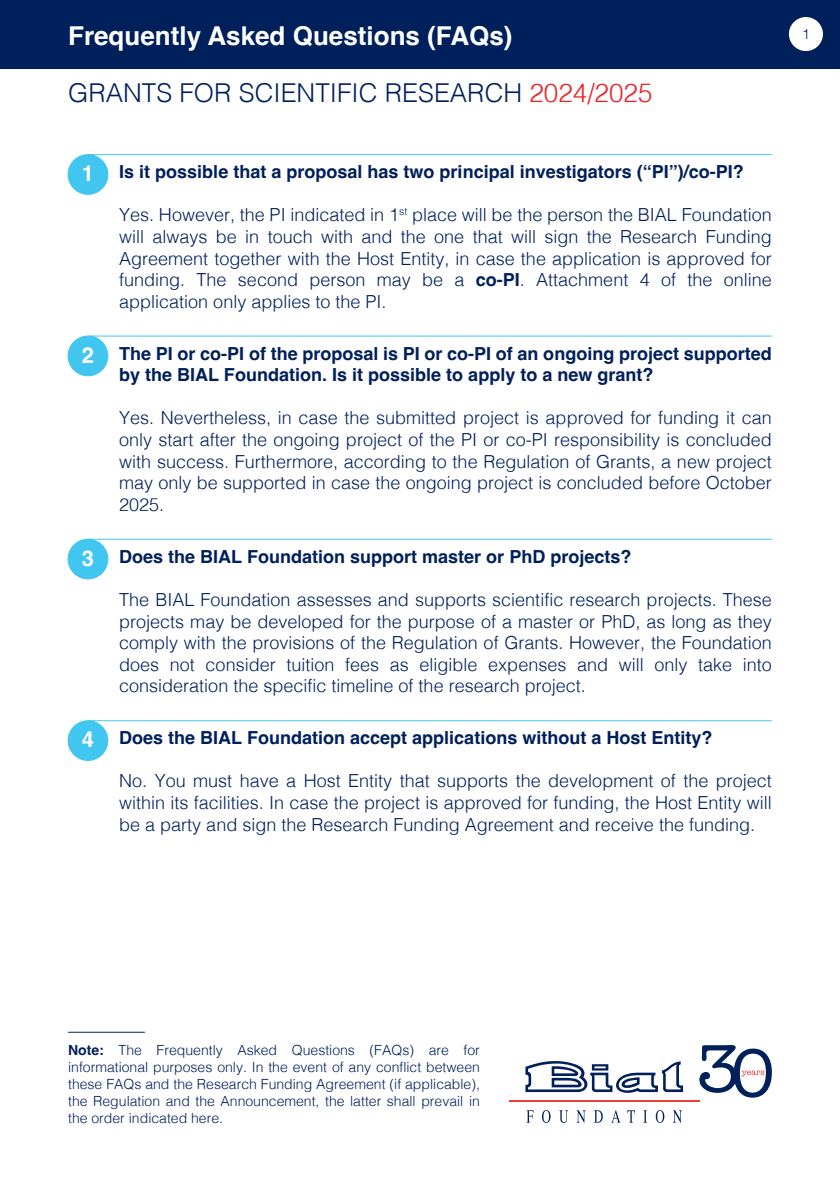
<style>
.page{position:relative;width:840px;height:1191px;background:#fff}
.page>*{position:absolute;margin:0;border:0;box-sizing:border-box;transform-origin:0 0}
.t1{font:300 26px "Helvetica";color:#00205b}
.t2{font:700 26px "Helvetica";color:#fff}
.t3{font:700 22px "Helvetica";color:#fff}
.t4{font:300 18px/21.6px "Helvetica";color:#00205b;text-align:justify}
.t5{font:700 18px/21.6px "Helvetica";color:#00205b}
.t6{font:300 14px/16.8px "Helvetica";color:#00205b;text-align:justify}
.s1{color:#ee1d23}
.s2{font-weight:700}
</style>
<div class="page">
<div style="left:0;top:0;width:839px;height:68px;background:#00205b"></div>
<div style="left:788px;top:17px;width:34px;height:34px;background:#fff;border-radius:50%"></div>
<svg style="left:526px;top:1110px;width:7px;height:12px"></svg>
<svg style="left:542px;top:1110px;width:8px;height:13px"></svg>
<svg style="left:559px;top:1110px;width:9px;height:13px"></svg>
<svg style="left:576px;top:1110px;width:9px;height:12px"></svg>
<svg style="left:594px;top:1110px;width:8px;height:12px"></svg>
<svg style="left:612px;top:1110px;width:8px;height:12px"></svg>
<svg style="left:627px;top:1110px;width:7px;height:12px"></svg>
<svg style="left:643px;top:1110px;width:3px;height:12px"></svg>
<svg style="left:655px;top:1110px;width:9px;height:13px"></svg>
<svg style="left:673px;top:1110px;width:8px;height:12px"></svg>
<hr style="left:509px;top:1100px;width:190px;height:1px;background:#ee3f34">
<svg style="left:525px;top:1061px;width:157px;height:32px"></svg>
<svg style="left:699px;top:1045px;width:72px;height:52px"></svg>
<div style="left:68px;top:155px;width:40px;height:39px;background:#40c6ef;border-radius:50%"></div>
<div style="left:68px;top:154px;width:40px;height:41px;border:1px solid #43c7ee;border-radius:50%"></div>
<hr style="left:88px;top:154px;width:683px;height:1px;background:#43c7ee">
<div style="left:68px;top:336px;width:40px;height:40px;background:#40c6ef;border-radius:50%"></div>
<div style="left:68px;top:335px;width:40px;height:41px;border:1px solid #43c7ee;border-radius:50%"></div>
<hr style="left:88px;top:335px;width:683px;height:1px;background:#43c7ee">
<div style="left:68px;top:539px;width:40px;height:40px;background:#40c6ef;border-radius:50%"></div>
<div style="left:68px;top:539px;width:40px;height:40px;border:1px solid #43c7ee;border-radius:50%"></div>
<hr style="left:88px;top:539px;width:683px;height:1px;background:#43c7ee">
<div style="left:68px;top:720px;width:40px;height:40px;background:#40c6ef;border-radius:50%"></div>
<div style="left:68px;top:720px;width:40px;height:41px;border:1px solid #43c7ee;border-radius:50%"></div>
<hr style="left:88px;top:720px;width:683px;height:1px;background:#43c7ee">
<hr style="left:68px;top:1032px;width:77px;height:1px;background:#00205b">
<h1 class="t2" style="left:68px;top:20px;width:446px">Frequently Asked Questions (FAQs)</h1>
<p class="t6" style="left:801px;top:24px;width:9px">1</p>
<h1 class="t1" style="left:68px;top:70px;width:585px">GRANTS FOR SCIENTIFIC RESEARCH <span class="s1">2024/2025</span></h1>
<p class="t3" style="left:82px;top:160px;width:14px">1</p>
<p class="t5" style="left:119px;top:163px;width:626px">Is it possible that a proposal has two principal investigators (“PI”)/co-PI?</p>
<p class="t4" style="left:119px;top:203px;width:654px">Yes. However, the PI indicated in 1<sup>st</sup> place will be the person the BIAL Foundation will always be in touch with and the one that will sign the Research Funding Agreement together with the Host Entity, in case the application is approved for funding. The second person may be a <span class="s2">co-PI</span>. Attachment 4 of the online application only applies to the PI.</p>
<p class="t3" style="left:82px;top:341px;width:14px">2</p>
<p class="t5" style="left:119px;top:344px;width:653px">The PI or co-PI of the proposal is PI or co-PI of an ongoing project supported by the BIAL Foundation. Is it possible to apply to a new grant?</p>
<p class="t4" style="left:119px;top:406px;width:653px">Yes. Nevertheless, in case the submitted project is approved for funding it can only start after the ongoing project of the PI or co-PI responsibility is concluded with success. Furthermore, according to the Regulation of Grants, a new project may only be supported in case the ongoing project is concluded before October 2025.</p>
<p class="t3" style="left:82px;top:544px;width:14px">3</p>
<p class="t5" style="left:119px;top:547px;width:513px">Does the BIAL Foundation support master or PhD projects?</p>
<p class="t4" style="left:119px;top:587px;width:654px">The BIAL Foundation assesses and supports scientific research projects. These projects may be developed for the purpose of a master or PhD, as long as they comply with the provisions of the Regulation of Grants. However, the Foundation does not consider tuition fees as eligible expenses and will only take into consideration the specific timeline of the research project.</p>
<p class="t3" style="left:82px;top:726px;width:14px">4</p>
<p class="t5" style="left:119px;top:729px;width:594px">Does the BIAL Foundation accept applications without a Host Entity?</p>
<p class="t4" style="left:119px;top:769px;width:654px">No. You must have a Host Entity that supports the development of the project within its facilities. In case the project is approved for funding, the Host Entity will be a party and sign the Research Funding Agreement and receive the funding.</p>
<p class="t6" style="left:68px;top:1041px;width:413px"><span class="s2">Note:</span> The Frequently Asked Questions (FAQs) are for informational purposes only. In the event of any conflict between these FAQs and the Research Funding Agreement (if applicable), the Regulation and the Announcement, the latter shall prevail in the order indicated here.</p>
</div>
